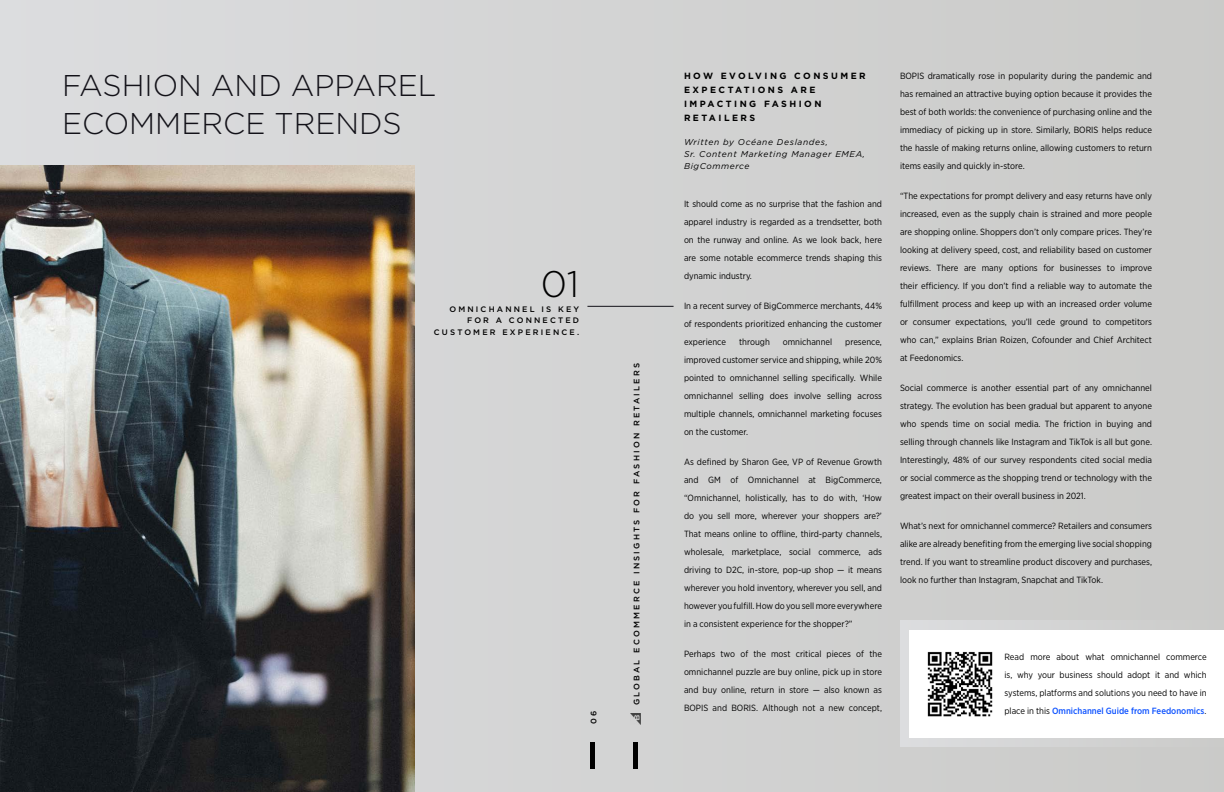
<style>
.page{position:relative;width:1224px;height:792px;background:#d1d1d1}
.page>*{position:absolute;margin:0;border:0;box-sizing:border-box;transform-origin:0 0}
.t1{font:300 36.9px "Gotham";color:#000}
.t2{font:300 30px/38px "Gotham";color:#121118}
.t3{font:9px/18px "Gotham Narrow";color:#000;text-align:justify}
.t4{font:700 9px/14px "Gotham";letter-spacing:.275em;color:#000}
.t5{font:italic 8.5px/12px "Gotham";letter-spacing:.075em;color:#000}
.t6{font:500 8px "Gotham";letter-spacing:.275em;color:#000}
.t7{font:500 7.9px/11.1px "Gotham";letter-spacing:.275em;color:#000;text-align:right}
.s1{font-weight:500;color:#0d52ff}
</style>
<div class="page">
<div style="left:590px;top:742px;width:5px;height:27px;background:#000"></div>
<div style="left:633px;top:742px;width:5px;height:27px;background:#000"></div>
<div style="left:900px;top:621px;width:324px;height:126px;background:linear-gradient(to right,#dcdddf,#cbcbc9)"></div>
<div style="left:909px;top:631px;width:315px;height:107px;background:#fff"></div>
<img style="left:927px;top:651px;width:66px;height:66px">
<hr style="left:587px;top:306px;width:87px;height:1px;background:#121118">
<svg style="left:631px;top:714px;width:10px;height:10px"></svg>
<img style="left:0;top:165px;width:414px;height:627px">
<h2 class="t2" style="left:62px;top:66px;width:376px">FASHION AND APPAREL<br>ECOMMERCE TRENDS</h2>
<h1 class="t1" style="left:541px;top:260px;width:40px">01</h1>
<p class="t7" style="left:434px;top:304px;width:147px">OMNICHANNEL IS KEY<br>FOR A CONNECTED<br>CUSTOMER EXPERIENCE.</p>
<p class="t6" style="left:588px;top:724px;width:15px;rotate:-90deg">0 6</p>
<p class="t6" style="left:631px;top:705px;width:344px;rotate:-90deg">GLOBAL ECOMMERCE INSIGHTS FOR FASHION RETAILERS</p>
<p class="t4" style="left:684px;top:69px;width:183px">HOW EVOLVING CONSUMER<br>EXPECTATIONS ARE<br>IMPACTING FASHION<br>RETAILERS</p>
<p class="t5" style="left:684px;top:135px;width:182px">Written by Océane Deslandes,<br>Sr. Content Marketing Manager EMEA,<br>BigCommerce</p>
<p class="t3" style="left:684px;top:194px;width:200px">It should come as no surprise that the fashion and apparel industry is regarded as a trendsetter, both on the runway and online. As we look back, here are some notable ecommerce trends shaping this dynamic industry.</p>
<p class="t3" style="left:684px;top:296px;width:199px">In a recent survey of BigCommerce merchants, 44% of respondents prioritized enhancing the customer experience</p>
<p class="t3" style="left:739px;top:332px;width:32px">through</p>
<p class="t3" style="left:783px;top:332px;width:51px">omnichannel</p>
<p class="t3" style="left:684px;top:332px;width:200px;text-indent:161px">presence, improved customer service and shipping, while 20% pointed to omnichannel selling specifically. While omnichannel selling does involve selling across multiple channels, omnichannel marketing focuses on the customer.</p>
<p class="t3" style="left:684px;top:452px;width:200px">As defined by Sharon Gee, VP of Revenue Growth and GM of Omnichannel at BigCommerce, “Omnichannel, holistically, has to do with, ‘How do you sell more, wherever your shoppers are?’ That means online to offline, third-party channels, wholesale, marketplace, social commerce, ads driving to D2C, in-store, pop-up shop — it means wherever you hold inventory, wherever you sell, and however you fulfill. How do you sell more everywhere in a consistent experience for the shopper?”</p>
<p class="t3" style="left:684px;top:644px;width:200px">Perhaps two of the most critical pieces of the omnichannel puzzle are buy online, pick up in store and buy online, return in store — also known as BOPIS and BORIS. Although not a new concept,</p>
<p class="t3" style="left:900px;top:67px;width:254px">BOPIS dramatically rose in popularity during the pandemic and has remained an attractive buying option because it provides the best of both worlds: the convenience of purchasing online and the immediacy of picking up in store. Similarly, BORIS helps reduce the hassle of making returns online, allowing customers to return items easily and quickly in-store.</p>
<p class="t3" style="left:900px;top:187px;width:254px">“The expectations for prompt delivery and easy returns have only increased, even as the supply chain is strained and more people are shopping online. Shoppers don’t only compare prices. They’re looking at delivery speed, cost, and reliability based on customer reviews. There are many options for businesses to improve their efficiency. If you don’t find a reliable way to automate the fulfillment process and keep up with an increased order volume or consumer expectations, you’ll cede ground to competitors who can,” explains Brian Roizen, Cofounder and Chief Architect at Feedonomics.</p>
<p class="t3" style="left:900px;top:379px;width:254px">Social commerce is another essential part of any omnichannel strategy. The evolution has been gradual but apparent to anyone who spends time on social media. The friction in buying and selling through channels like Instagram and TikTok is all but gone.<br>Interestingly, 48% of our survey respondents cited social media or social commerce as the shopping trend or technology with the greatest impact on their overall business in 2021.</p>
<p class="t3" style="left:900px;top:517px;width:254px">What’s next for omnichannel commerce? Retailers and consumers alike are already benefiting from the emerging live social shopping trend. If you want to streamline product discovery and purchases, look no further than Instagram, Snapchat and TikTok.</p>
<p class="t3" style="left:1004px;top:648px;width:204px">Read more about what omnichannel commerce is, why your business should adopt it and which systems, platforms and solutions you need to have in place in this <span class="s1">Omnichannel Guide from Feedonomics</span>.</p>
</div>
